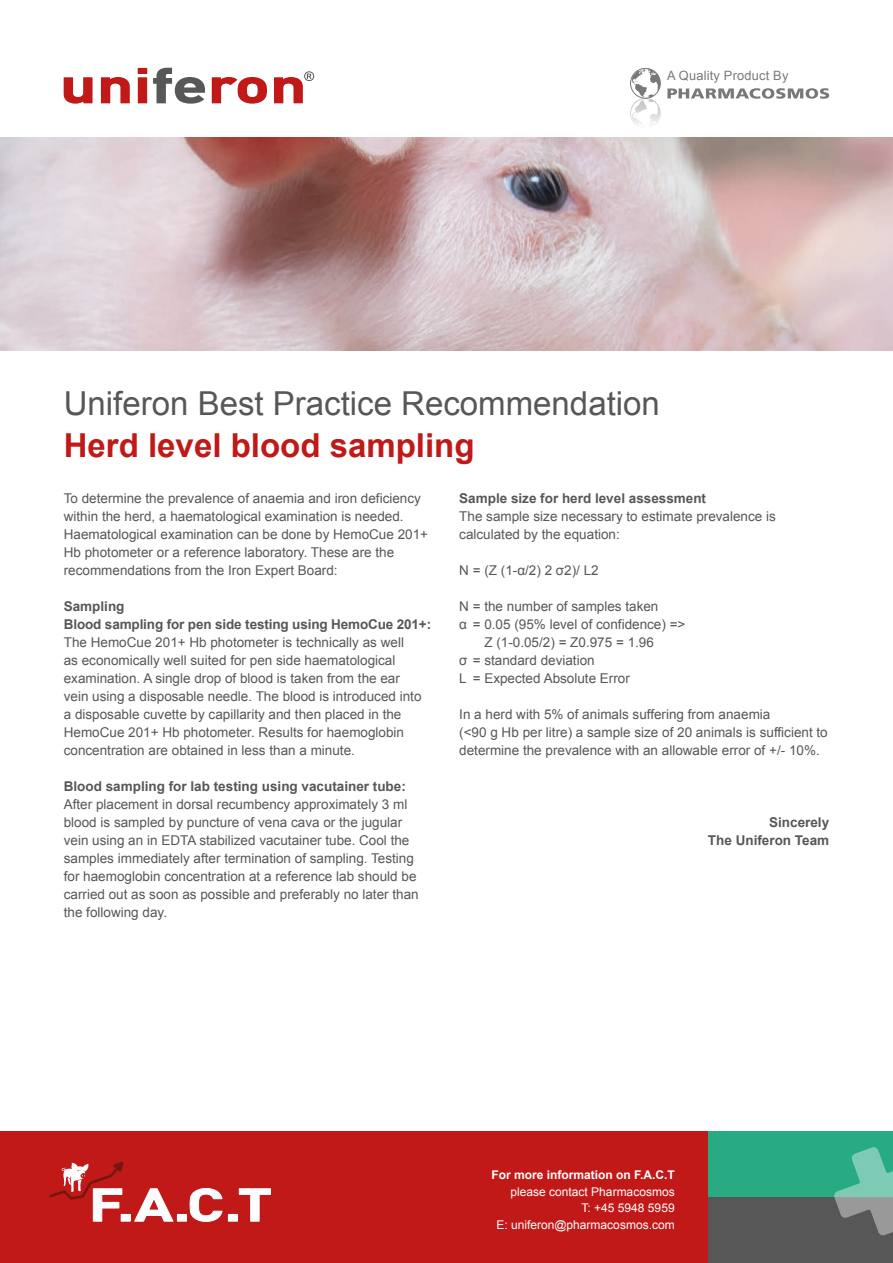
<style>
.page{position:relative;width:893px;height:1263px;background:#fff}
.page>*{position:absolute;margin:0;border:0;box-sizing:border-box;transform-origin:0 0}
.t1{font:700 45.6px "DIN Pro";color:#fff;scale:1.34 1}
.t2{font:33px "Arial";color:#585757}
.t3{font:700 33px "Arial";color:#c11818}
.t4{font:13.5px/18px "Arial";color:#585757}
.t5{font:700 13.5px/18px "Arial";color:#585757}
.t6{font:12.9px "Arial";letter-spacing:.015em;color:#585757}
.t7{font:12px/16.5px "Arial";color:#fff;text-align:right}
.t8{font:700 12px "Arial";color:#fff}
</style>
<div class="page">
<svg style="left:64px;top:68px;width:83px;height:36px"></svg>
<svg style="left:153px;top:68px;width:52px;height:36px"></svg>
<svg style="left:212px;top:71px;width:102px;height:33px"></svg>
<svg style="left:667px;top:88px;width:162px;height:11px"></svg>
<div style="left:630px;top:68px;width:31px;height:31px;border:1px solid #585757;border-radius:50%"></div>
<svg style="left:632px;top:69px;width:28px;height:56px"></svg>
<div style="left:630px;top:98px;width:31px;height:31px;border:1px solid #585757;border-radius:50%"></div>
<div style="left:0;top:1131px;width:893px;height:132px;background:#c11818"></div>
<div style="left:708px;top:1197px;width:185px;height:66px;background:#585757"></div>
<div style="left:708px;top:1131px;width:185px;height:66px;background:#28aa83"></div>
<div style="left:121px;top:1214px;width:10px;height:8px;border:1px solid #fff"></div>
<svg style="left:134px;top:1188px;width:40px;height:34px"></svg>
<div style="left:177px;top:1214px;width:10px;height:8px;border:1px solid #fff"></div>
<svg style="left:189px;top:1188px;width:34px;height:34px"></svg>
<div style="left:228px;top:1214px;width:10px;height:8px;border:1px solid #fff"></div>
<svg style="left:238px;top:1188px;width:33px;height:34px"></svg>
<svg style="left:49px;top:1162px;width:77px;height:60px"></svg>
<svg style="left:834px;top:1147px;width:59px;height:89px"></svg>
<img style="left:0;top:138px;width:893px;height:212px">
<p class="t6" style="left:667px;top:67px;width:123px">A Quality Product By</p>
<h2 class="t2" style="left:64px;top:382px;width:598px">Uniferon Best Practice Recommendation</h2>
<h2 class="t3" style="left:64px;top:424px;width:412px">Herd level blood sampling</h2>
<p class="t4" style="left:64px;top:489px;width:366px">To determine the prevalence of anaemia and iron deficiency within the herd, a haematological examination is needed.<br>Haematological examination can be done by HemoCue 201+ Hb photometer or a reference laboratory. These are the recommendations from the Iron Expert Board:</p>
<p class="t5" style="left:64px;top:598px;width:369px">Sampling<br>Blood sampling for pen side testing using HemoCue 201+:</p>
<p class="t4" style="left:64px;top:633px;width:359px">The HemoCue 201+ Hb photometer is technically as well as economically well suited for pen side haematological examination. A single drop of blood is taken from the ear vein using a disposable needle. The blood is introduced into a disposable cuvette by capillarity and then placed in the HemoCue 201+ Hb photometer. Results for haemoglobin concentration are obtained in less than a minute.</p>
<p class="t5" style="left:64px;top:778px;width:344px">Blood sampling for lab testing using vacutainer tube:</p>
<p class="t4" style="left:64px;top:795px;width:356px">After placement in dorsal recumbency approximately 3 ml blood is sampled by puncture of vena cava or the jugular vein using an in EDTA stabilized vacutainer tube. Cool the samples immediately after termination of sampling. Testing for haemoglobin concentration at a reference lab should be carried out as soon as possible and preferably no later than the following day.</p>
<p class="t5" style="left:459px;top:490px;width:248px">Sample size for herd level assessment</p>
<p class="t4" style="left:459px;top:507px;width:318px">The sample size necessary to estimate prevalence is calculated by the equation:</p>
<p class="t4" style="left:459px;top:561px;width:141px">N = (Z (1-α/2) 2 σ2)/ L2</p>
<p class="t4" style="left:459px;top:597px;width:201px">N = the number of samples taken</p>
<p class="t4" style="left:459px;top:615px;width:228px">α = 0.05 (95% level of confidence) =&gt;</p>
<p class="t4" style="left:484px;top:633px;width:171px">Z (1-0.05/2) = Z0.975 = 1.96</p>
<p class="t4" style="left:459px;top:651px;width:137px">σ = standard deviation</p>
<p class="t4" style="left:459px;top:669px;width:172px">L = Expected Absolute Error</p>
<p class="t4" style="left:459px;top:705px;width:370px">In a herd with 5% of animals suffering from anaemia<br>(&lt;90 g Hb per litre) a sample size of 20 animals is sufficient to determine the prevalence with an allowable error of +/- 10%.</p>
<p class="t5" style="left:708px;top:814px;width:123px;text-align:right">Sincerely<br>The Uniferon Team</p>
<h1 class="t1" style="left:88px;top:1174px;width:139px">F.A.C.T</h1>
<p class="t8" style="left:491px;top:1167px;width:185px">For more information on F.A.C.T</p>
<p class="t7" style="left:496px;top:1183px;width:180px">please contact Pharmacosmos<br>T: +45 5948 5959<br>E: uniferon@pharmacosmos.com</p>
</div>
